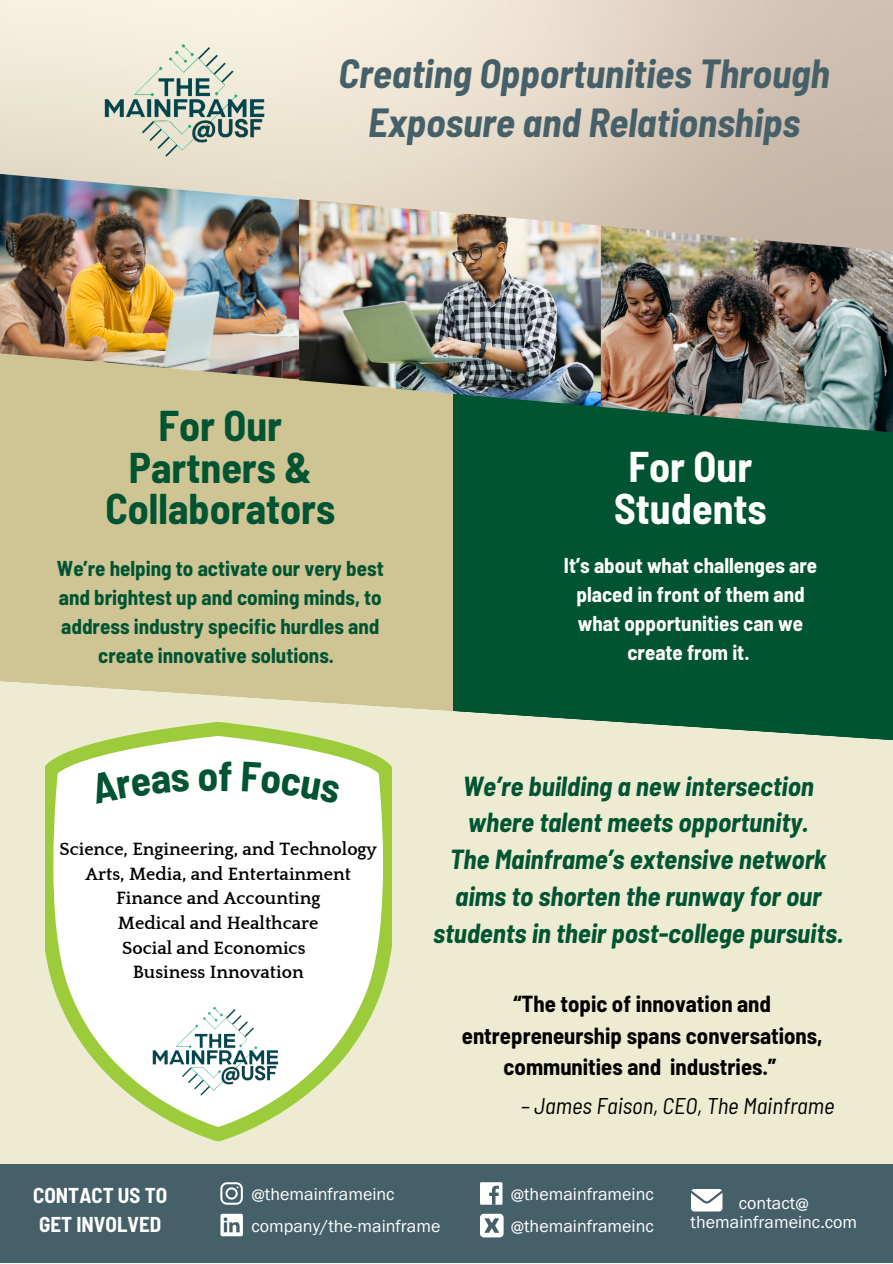
<style>
.page{position:relative;width:893px;height:1264px;background:#fff}
.page>*{position:absolute;margin:0;border:0;box-sizing:border-box;transform-origin:0 0}
.t1{font:700 semi-condensed 42px/41.5px "Barlow";color:#005432;text-align:center}
.t2{font:700 semi-condensed 42px "Barlow";color:#fff}
.t3{font:italic 700 semi-condensed 39.75px/48.3px "Barlow";color:#466069;text-align:center}
.t4{font:italic 700 semi-condensed 27px/36.8px "Barlow";color:#005432;text-align:center}
.t5{font:700 semi-condensed 22.65px/31.5px "Barlow";color:#000;text-align:center}
.t6{font:italic semi-condensed 22.65px "Barlow";color:#000}
.t7{font:700 semi-condensed 21px/29.2px "Barlow";color:#005432;text-align:center}
.t8{font:700 semi-condensed 21px/29.2px "Barlow";color:#fff;text-align:center}
.t9{font:700 18.3px "Quattrocento";color:#000}
.t10{font:18px "Franklin Gothic FS";color:#fff}
</style>
<div class="page">
<div style="left:0;top:0;width:892px;height:1262px;background:#005432"></div>
<div style="left:0;top:0;width:452px;height:1262px;background:#cfc493"></div>
<img style="left:0;top:0;width:892px;height:226px">
<svg style="left:0;top:677px;width:892px;height:487px"></svg>
<img style="left:0;top:174px;width:299px;height:205px">
<img style="left:600px;top:226px;width:292px;height:207px">
<img style="left:299px;top:199px;width:301px;height:207px">
<div style="left:0;top:1164px;width:892px;height:98px;background:#466069"></div>
<svg style="left:45px;top:722px;width:346px;height:419px;fill:#fff"></svg>
<svg style="left:220px;top:1182px;width:23px;height:22px"></svg>
<svg style="left:220px;top:1213px;width:23px;height:23px"></svg>
<div style="left:480px;top:1182px;width:22px;height:22px;background:#fff"></div>
<svg style="left:489px;top:1185px;width:10px;height:19px"></svg>
<svg style="left:480px;top:1213px;width:23px;height:24px"></svg>
<svg style="left:691px;top:1189px;width:31px;height:22px"></svg>
<img style="left:151px;top:998px;width:134px;height:101px">
<img style="left:103px;top:34px;width:171px;height:128px">
<div style="left:91px;top:769px;width:98px;height:34px;background:#fff"></div>
<svg style="left:199px;top:761px;width:32px;height:30px"></svg>
<div style="left:242px;top:762px;width:98px;height:42px;background:#fff"></div>
<p class="t3" style="left:338px;top:48px;width:492px">Creating Opportunities Through<br>Exposure and Relationships</p>
<p class="t1" style="left:158px;top:403px;width:125px">For Our</p>
<p class="t1" style="left:105px;top:445px;width:231px">Partners &amp;<br>Collaborators</p>
<p class="t7" style="left:57px;top:552px;width:328px">We’re helping to activate our very best and brightest up and coming minds, to address industry specific hurdles and create innovative solutions.</p>
<p class="t9" style="left:59px;top:839px;width:319px">Science, Engineering, and Technology</p>
<p class="t9" style="left:85px;top:864px;width:267px">Arts, Media, and Entertainment</p>
<p class="t9" style="left:116px;top:888px;width:206px">Finance and Accounting</p>
<p class="t9" style="left:118px;top:913px;width:202px">Medical and Healthcare</p>
<p class="t9" style="left:122px;top:938px;width:185px">Social and Economics</p>
<p class="t9" style="left:133px;top:962px;width:172px">Business Innovation</p>
<p class="t2" style="left:628px;top:440px;width:125px">For Our</p>
<p class="t2" style="left:614px;top:482px;width:154px">Students</p>
<p class="t8" style="left:564px;top:549px;width:255px">It’s about what challenges are placed in front of them and what opportunities can we create from it.</p>
<p class="t4" style="left:463px;top:766px;width:352px">We’re building a new intersection</p>
<p class="t4" style="left:468px;top:803px;width:342px">where talent meets opportunity.</p>
<p class="t4" style="left:450px;top:840px;width:378px">The Mainframe’s extensive network</p>
<p class="t4" style="left:433px;top:877px;width:412px">aims to shorten the runway for our students in their post-college pursuits.</p>
<p class="t5" style="left:462px;top:987px;width:362px">“The topic of innovation and entrepreneurship spans conversations, communities and industries.”</p>
<p class="t6" style="left:520px;top:1091px;width:315px">– James Faison, CEO, The Mainframe</p>
<p class="t8" style="left:33px;top:1179px;width:135px">CONTACT US TO</p>
<p class="t8" style="left:39px;top:1208px;width:124px">GET INVOLVED</p>
<p class="t10" style="left:251px;top:1217px;width:190px">company/the-mainframe</p>
<p class="t10" style="left:251px;top:1185px;width:145px">@themainframeinc</p>
<p class="t10" style="left:510px;top:1185px;width:145px">@themainframeinc</p>
<p class="t10" style="left:510px;top:1217px;width:145px">@themainframeinc</p>
<p class="t10" style="left:738px;top:1194px;width:71px">contact@</p>
<p class="t10" style="left:690px;top:1213px;width:168px">themainframeinc.com</p>
</div>
